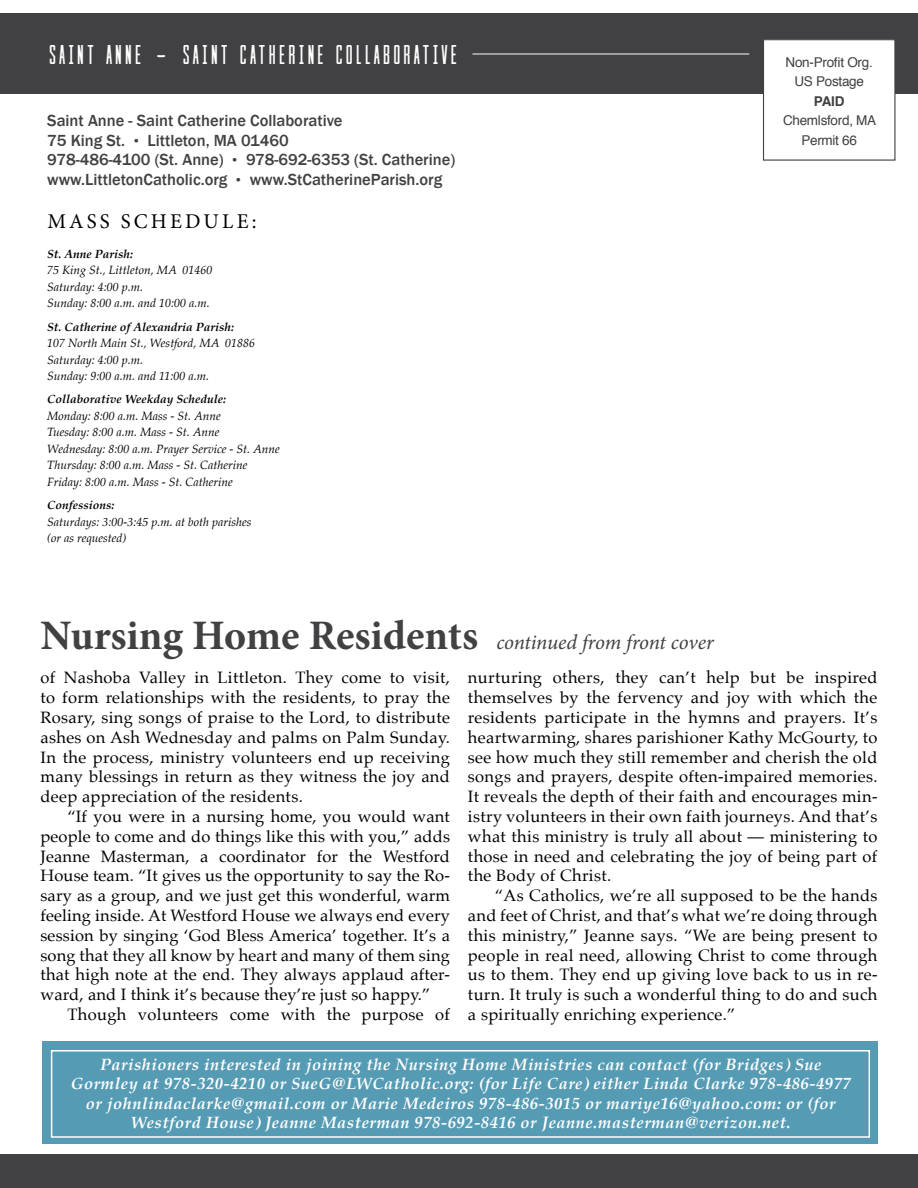
<style>
.page{position:relative;width:918px;height:1188px;background:#fff}
.page>*{position:absolute;margin:0;border:0;box-sizing:border-box;transform-origin:0 0}
.t1{font:condensed 27px "Cast Iron";letter-spacing:.12em;color:#fff}
.t2{font:italic 21px "Minion Pro";letter-spacing:-.01em;color:#414042}
.t3{font:21px "Minion Pro";letter-spacing:.15em;color:#000}
.t4{font:16.5px/19.8px "Palatino";letter-spacing:.02em;color:#000;text-align:justify}
.t5{font:italic 700 16.5px/19.5px "Palatino";letter-spacing:.03em;color:#fff;text-align:center}
.t6{font:500 16.5px/19.8px "Franklin Gothic";color:#414042}
.t7{font:13.5px/19.5px "Helvetica";letter-spacing:-.02em;color:#414042;text-align:center}
.t8{font:700 13.5px "Helvetica";color:#414042}
.t9{font:italic 12px/16.5px "Palatino";color:#000}
.t10{font:italic 700 12px "Palatino";color:#000}
.s1{font-family:"Lieto Me";font-stretch:normal;font-size:33px}
.s2{font-family:"Bryant";font-weight:400}
.s3{font-weight:700;font-style:normal;font-size:42px}
</style>
<div class="page">
<div style="left:0;top:14px;width:918px;height:80px;background:#414042"></div>
<hr style="left:472px;top:54px;width:277px;height:1px;background:#fff">
<div style="left:764px;top:40px;width:131px;height:120px;background:#fff"></div>
<div style="left:763px;top:39px;width:133px;height:122px;border:1px solid #414042"></div>
<div style="left:0;top:1154px;width:918px;height:34px;background:#414042"></div>
<div style="left:42px;top:1041px;width:836px;height:103px;background:#569bb4"></div>
<div style="left:51px;top:1050px;width:819px;height:88px;border:2px solid #fff"></div>
<h1 class="t1" style="left:49px;top:38px;width:410px">SAINT ANNE <span class="s1">-</span> SAINT CATHERINE COLLABORATIVE</h1>
<p class="t6" style="left:47px;top:111px;width:409px">Saint Anne - Saint Catherine Collaborative<br>75 King St. <span class="s2">•</span> Littleton, MA 01460<br>978-486-4100 (St. Anne) <span class="s2">•</span> 978-692-6353 (St. Catherine) www.LittletonCatholic.org <span class="s2">•</span> www.StCatherineParish.org</p>
<p class="t3" style="left:47px;top:207px;width:211px">MASS SCHEDULE:</p>
<p class="t10" style="left:47px;top:244px;width:88px">St. Anne Parish:</p>
<p class="t9" style="left:47px;top:262px;width:167px">75 King St., Littleton, MA 01460<br>Saturday: 4:00 p.m.<br>Sunday: 8:00 a.m. and 10:00 a.m.</p>
<p class="t10" style="left:47px;top:317px;width:188px">St. Catherine of Alexandria Parish:</p>
<p class="t9" style="left:47px;top:335px;width:209px">107 North Main St., Westford, MA 01886<br>Saturday: 4:00 p.m.<br>Sunday: 9:00 a.m. and 11:00 a.m.</p>
<p class="t10" style="left:47px;top:389px;width:181px">Collaborative Weekday Schedule:</p>
<p class="t9" style="left:47px;top:407px;width:234px">Monday: 8:00 a.m. Mass - St. Anne<br>Tuesday: 8:00 a.m. Mass - St. Anne Wednesday: 8:00 a.m. Prayer Service - St. Anne Thursday: 8:00 a.m. Mass - St. Catherine Friday: 8:00 a.m. Mass - St. Catherine</p>
<p class="t10" style="left:47px;top:495px;width:69px">Confessions:</p>
<p class="t9" style="left:47px;top:513px;width:206px">Saturdays: 3:00-3:45 p.m. at both parishes (or as requested)</p>
<p class="t7" style="left:786px;top:53px;width:89px">Non-Profit Org.<br>US Postage</p>
<p class="t8" style="left:814px;top:90px;width:32px">PAID</p>
<p class="t7" style="left:783px;top:111px;width:95px">Chemlsford, MA<br>Permit 66</p>
<p class="t2" style="left:40px;top:628px;width:675px"><span class="s3">Nursing Home Residents</span> continued from front cover</p>
<p class="t4" style="left:40px;top:668px;width:411px">of Nashoba Valley in Littleton. They come to visit, to form relationships with the residents, to pray the Rosary, sing songs of praise to the Lord, to distribute ashes on Ash Wednesday and palms on Palm Sunday.<br>In the process, ministry volunteers end up receiving many blessings in return as they witness the joy and deep appreciation of the residents.</p>
<p class="t4" style="left:40px;top:806px;width:411px;text-indent:27px">“If you were in a nursing home, you would want people to come and do things like this with you,” adds Jeanne Masterman, a coordinator for the Westford House team. “It gives us the opportunity to say the Ro&shy;sary as a group, and we just get this wonderful, warm feeling inside. At Westford House we always end every session by singing ‘God Bless America’ together. It’s a song that they all know by heart and many of them sing that high note at the end. They always applaud after&shy;ward, and I think it’s because they’re just so happy.”</p>
<p class="t4" style="left:67px;top:1004px;width:384px">Though volunteers come with the purpose of</p>
<p class="t4" style="left:468px;top:668px;width:411px">nurturing others, they can’t help but be inspired themselves by the fervency and joy with which the residents participate in the hymns and prayers. It’s heartwarming, shares parishioner Kathy McGourty, to see how much they still remember and cherish the old songs and prayers, despite often-impaired memories.<br>It reveals the depth of their faith and encourages min&shy;istry volunteers in their own faith journeys. And that’s what this ministry is truly all about — ministering to those in need and celebrating the joy of being part of the Body of Christ.</p>
<p class="t4" style="left:468px;top:886px;width:411px;text-indent:27px">“As Catholics, we’re all supposed to be the hands and feet of Christ, and that’s what we’re doing through this ministry,” Jeanne says. “We are being present to people in real need, allowing Christ to come through us to them. They end up giving love back to us in re&shy;turn. It truly is such a wonderful thing to do and such a spiritually enriching experience.”</p>
<p class="t5" style="left:71px;top:1054px;width:781px">Parishioners interested in joining the Nursing Home Ministries can contact (for Bridges) Sue Gormley at 978-320-4210 or SueG@LWCatholic.org: (for Life Care) either Linda Clarke 978-486-4977 or johnlindaclarke@gmail.com or Marie Medeiros 978-486-3015 or mariye16@yahoo.com: or (for Westford House) Jeanne Masterman 978-692-8416 or Jeanne.masterman@verizon.net.</p>
</div>
